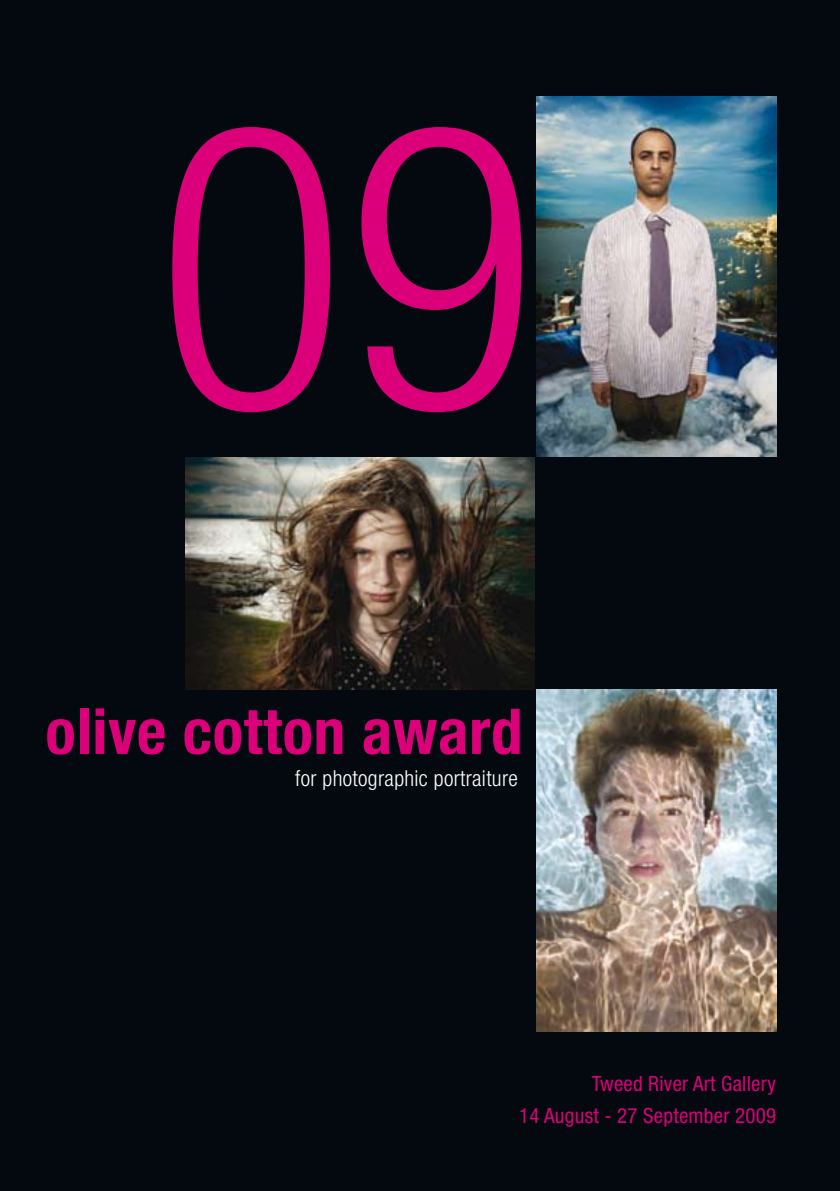
<style>
.page{position:relative;width:840px;height:1191px;background:#fff}
.page>*{position:absolute;margin:0;border:0;box-sizing:border-box;transform-origin:0 0}
.t1{font:300 condensed 396px "Helvetica Neue";color:#db007a}
.t2{font:700 condensed 63px "Helvetica Neue";letter-spacing:.01em;color:#db007a}
.t3{font:300 condensed 22px "Helvetica Neue";letter-spacing:.015em;color:#fff}
.t4{font:condensed 21px/32px "Helvetica Neue";letter-spacing:.01em;color:#db007a;text-align:right}
</style>
<div class="page">
<div style="left:0;top:0;width:839px;height:1191px;background:#03090e"></div>
<img style="left:536px;top:96px;width:239px;height:360px">
<img style="left:536px;top:689px;width:239px;height:342px">
<img style="left:185px;top:457px;width:349px;height:233px">
<h1 class="t1" style="left:156px;top:40px;width:382px">09</h1>
<h2 class="t2" style="left:45px;top:693px;width:478px">olive cotton award</h2>
<p class="t3" style="left:295px;top:765px;width:224px">for photographic portraiture</p>
<p class="t4" style="left:519px;top:1067px;width:258px">Tweed River Art Gallery<br>14 August - 27 September 2009</p>
</div>
